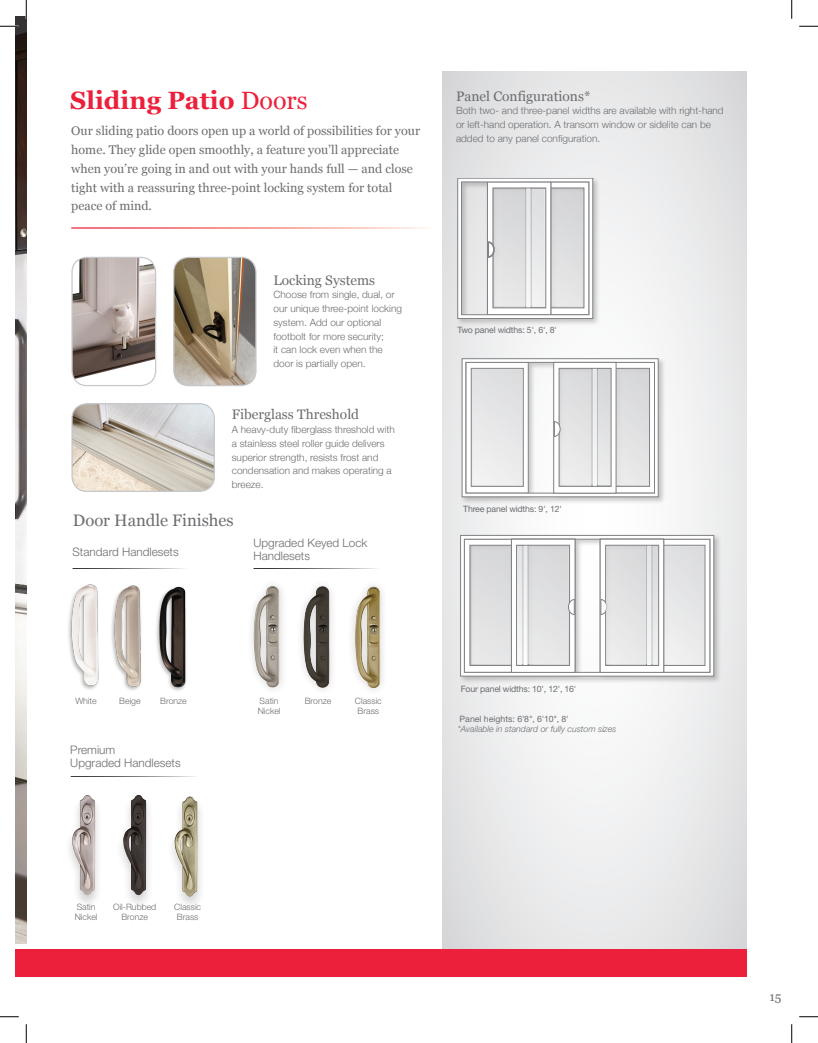
<style>
.page{position:relative;width:818px;height:1043px;background:#fff}
.page>*{position:absolute;margin:0;border:0;box-sizing:border-box;transform-origin:0 0}
.t1{font:700 25px "Georgia";color:#ec203b}
.t2{font:16.62px "Georgia";color:#6c6d70}
.t3{font:13.75px "Georgia";color:#6c6d70}
.t4{font:12.5px/18.8px "Georgia";color:#6c6d70}
.t5{font:300 11.75px/13.2px "Helvetica Neue LT Std";color:#6c6d70}
.t6{font:300 10px/13.8px "Helvetica Neue";color:#6c6d70}
.t7{font:300 8.75px/10px "Helvetica Neue LT Std";color:#6c6d70;text-align:center}
.t8{font:8.75px "Helvetica Neue";letter-spacing:-.02em;color:#6c6d70}
.t9{font:italic 300 8.75px "Helvetica Neue LT Std";color:#6c6d70}
.t10{font:8.75px "Helvetica Neue";color:#6c6d70}
.s1{font-weight:400}
</style>
<div class="page">
<img style="left:15px;top:16px;width:11px;height:927px">
<svg style="left:442px;top:71px;width:304px;height:878px"></svg>
<div style="left:15px;top:949px;width:731px;height:27px;background:#ec203b"></div>
<div style="left:455px;top:176px;width:146px;height:151px;background:#231f20;opacity:.25"></div>
<svg style="left:457px;top:178px;width:136px;height:141px"></svg>
<div style="left:460px;top:356px;width:206px;height:149px;background:#231f20;opacity:.25"></div>
<svg style="left:461px;top:358px;width:198px;height:140px"></svg>
<div style="left:458px;top:533px;width:263px;height:151px;background:#231f20;opacity:.25"></div>
<svg style="left:460px;top:534px;width:254px;height:143px"></svg>
<svg style="left:599px;top:538px;width:112px;height:135px"></svg>
<svg style="left:463px;top:538px;width:113px;height:135px"></svg>
<svg style="left:517px;top:546px;width:51px;height:118px;background:#e1e1e2"></svg>
<svg style="left:606px;top:546px;width:51px;height:118px;background:#e1e2e3"></svg>
<img style="left:175px;top:257px;width:81px;height:128px">
<div style="left:173px;top:257px;width:83px;height:129px;border:1px solid #c7c8ca;border-radius:15px"></div>
<img style="left:73px;top:257px;width:83px;height:128px">
<div style="left:71px;top:257px;width:85px;height:129px;border:1px solid #c7c8ca;border-radius:15px"></div>
<img style="left:73px;top:405px;width:140px;height:85px">
<div style="left:71px;top:403px;width:144px;height:89px;border:1px solid #c7c8ca;border-radius:15px"></div>
<img style="left:68px;top:584px;width:74px;height:106px">
<img style="left:156px;top:586px;width:30px;height:105px">
<hr style="left:73px;top:568px;width:114px;height:1px;background:#231f20">
<img style="left:352px;top:585px;width:31px;height:105px">
<img style="left:302px;top:585px;width:30px;height:105px">
<img style="left:252px;top:585px;width:31px;height:105px">
<hr style="left:253px;top:568px;width:126px;height:1px;background:#231f20">
<div style="left:65px;top:794px;width:38px;height:114px;background:#231f20;opacity:.2"></div>
<img style="left:72px;top:795px;width:23px;height:100px">
<div style="left:166px;top:795px;width:40px;height:116px;background:#231f20;opacity:.2"></div>
<img style="left:174px;top:796px;width:23px;height:100px">
<div style="left:115px;top:793px;width:40px;height:116px;background:#231f20;opacity:.2"></div>
<img style="left:123px;top:795px;width:23px;height:100px">
<hr style="left:71px;top:776px;width:126px;height:1px;background:#231f20">
<svg style="left:0;top:25px;width:19px;height:2px"></svg>
<svg style="left:799px;top:25px;width:19px;height:2px"></svg>
<svg style="left:0;top:1016px;width:19px;height:1px"></svg>
<svg style="left:799px;top:1016px;width:19px;height:1px"></svg>
<svg style="left:25px;top:0;width:2px;height:19px"></svg>
<svg style="left:25px;top:1024px;width:2px;height:18px"></svg>
<svg style="left:791px;top:0;width:1px;height:19px"></svg>
<svg style="left:791px;top:1024px;width:1px;height:18px"></svg>
<p class="t1" style="left:70px;top:82px;width:239px">Sliding Patio <span class="s1">Doors</span></p>
<p class="t4" style="left:71px;top:121px;width:350px">Our sliding patio doors open up a world of possibilities for your home. They glide open smoothly, a feature you’ll appreciate when you’re going in and out with your hands full — and close tight with a reassuring three-point locking system for total peace of mind.</p>
<p class="t3" style="left:273px;top:270px;width:103px">Locking Systems</p>
<p class="t6" style="left:273px;top:287px;width:130px">Choose from single, dual, or our unique three-point locking system. Add our optional footbolt for more security;<br>it can lock even when the door is partially open.</p>
<p class="t3" style="left:232px;top:404px;width:129px">Fiberglass Threshold</p>
<p class="t6" style="left:232px;top:422px;width:164px">A heavy-duty fiberglass threshold with a stainless steel roller guide delivers superior strength, resists frost and condensation and makes operating a breeze.</p>
<p class="t2" style="left:73px;top:508px;width:162px">Door Handle Finishes</p>
<p class="t5" style="left:73px;top:545px;width:108px">Standard Handlesets</p>
<p class="t5" style="left:253px;top:535px;width:115px">Upgraded Keyed Lock<br>Handlesets</p>
<p class="t3" style="left:456px;top:86px;width:136px">Panel Configurations*</p>
<p class="t6" style="left:456px;top:103px;width:269px">Both two- and three-panel widths are available with right-hand or left-hand operation. A transom window or sidelite can be added to any panel configuration.</p>
<p class="t8" style="left:457px;top:325px;width:101px">Two panel widths: 5', 6', 8'</p>
<p class="t8" style="left:463px;top:503px;width:100px">Three panel widths: 9', 12'</p>
<p class="t7" style="left:75px;top:695px;width:23px">White</p>
<p class="t7" style="left:119px;top:695px;width:23px">Beige</p>
<p class="t7" style="left:160px;top:695px;width:28px">Bronze</p>
<p class="t5" style="left:70px;top:742px;width:46px">Premium</p>
<p class="t5" style="left:70px;top:756px;width:112px">Upgraded Handlesets</p>
<p class="t7" style="left:258px;top:695px;width:24px;text-align:left">Satin<br>Nickel</p>
<p class="t7" style="left:305px;top:695px;width:28px">Bronze</p>
<p class="t7" style="left:355px;top:695px;width:28px">Classic<br>Brass</p>
<p class="t8" style="left:461px;top:683px;width:117px">Four panel widths: 10', 12', 16'</p>
<p class="t10" style="left:459px;top:713px;width:110px">Panel heights: 6'8", 6'10", 8'</p>
<p class="t9" style="left:457px;top:723px;width:160px">*Available in standard or fully custom sizes</p>
<p class="t7" style="left:75px;top:902px;width:24px;text-align:left">Satin<br>Nickel</p>
<p class="t7" style="left:113px;top:902px;width:45px">Oil-Rubbed<br>Bronze</p>
<p class="t7" style="left:174px;top:902px;width:28px">Classic<br>Brass</p>
<p class="t4" style="left:769px;top:987px;width:13px">15</p>
</div>
